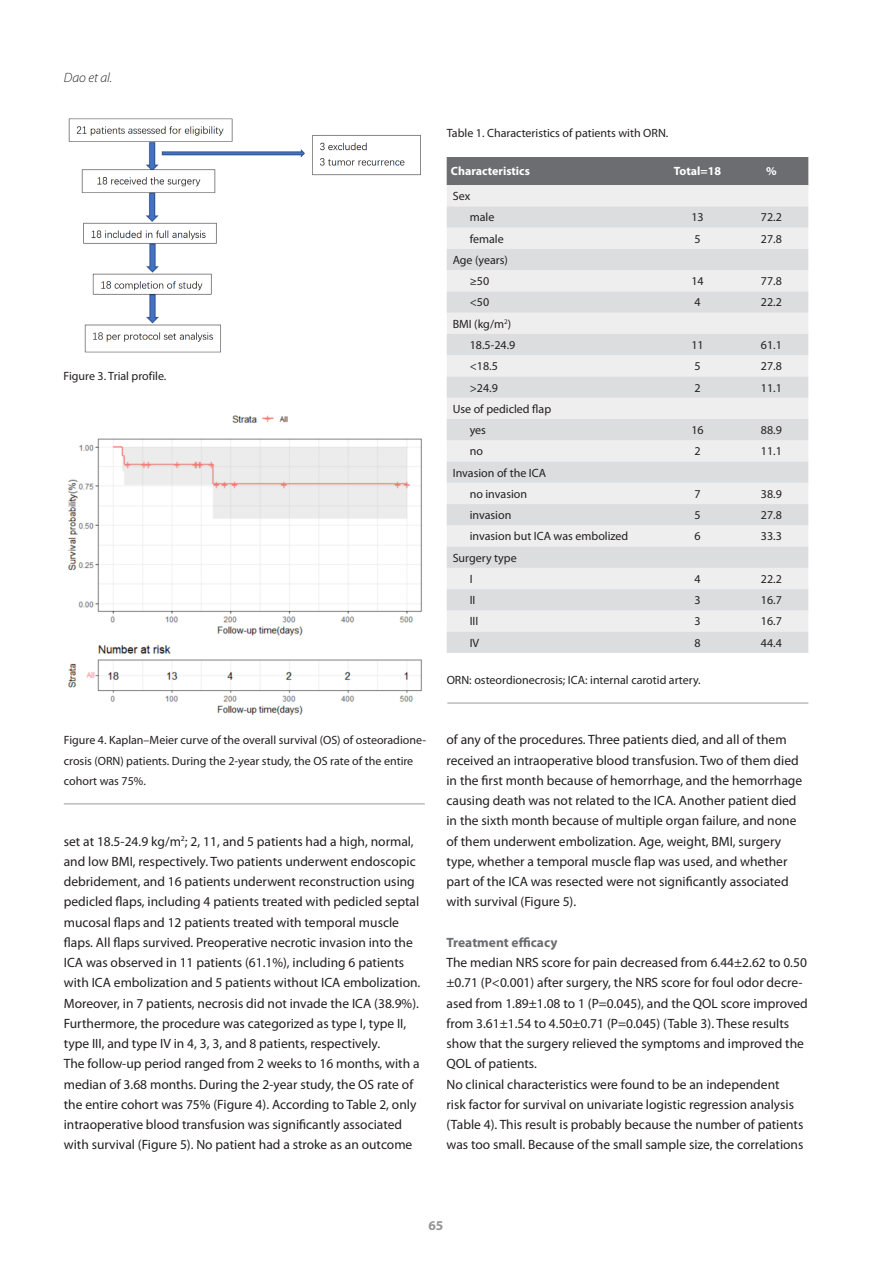
<style>
.page{position:relative;width:893px;height:1263px;background:#fff}
.page>*{position:absolute;margin:0;border:0;box-sizing:border-box;transform-origin:0 0}
.Kopje{font:13.5px/20.2px "Myriad Pro";color:#231f20}
.Kopje-2{font:700 13.5px "Myriad Pro";color:#6c6d70}
.t1{font:italic 300 13.5px "Myriad Pro";color:#231f20}
.t2{font:700 13.5px "Myriad Pro";color:#939598}
.bijschrift{font:12px/20.2px "Myriad Pro";color:#231f20}
.Tabel_Header{font:700 12px "Myriad Pro";color:#fff}
</style>
<div class="page">
<hr style="left:64px;top:803px;width:361px;height:1px;background:#bcbdc0">
<img style="left:68px;top:118px;width:353px;height:235px">
<div style="left:447px;top:157px;width:361px;height:28px;background:#6c6d70"></div>
<div style="left:447px;top:185px;width:361px;height:21px;background:#eeeeef"></div>
<svg style="left:447px;top:206px;width:361px;height:447px;background:#e4e5e6"></svg>
<hr style="left:447px;top:702px;width:361px;height:2px;background:#bcbdc0">
<img style="left:67px;top:415px;width:355px;height:300px">
<p class="t1" style="left:64px;top:70px;width:50px">Dao et al.</p>
<p class="bijschrift" style="left:64px;top:366px;width:104px">Figure 3. Trial profile.</p>
<p class="bijschrift" style="left:64px;top:730px;width:364px">Figure 4. Kaplan–Meier curve of the overall survival (OS) of osteoradione&shy;crosis (ORN) patients. During the 2-year study, the OS rate of the entire cohort was 75%.</p>
<p class="Kopje" style="left:64px;top:831px;width:358px">set at 18.5-24.9 kg/m<sup>2</sup>; 2, 11, and 5 patients had a high, normal, and low BMI, respectively. Two patients underwent endoscopic debridement, and 16 patients underwent reconstruction using pedicled flaps, including 4 patients treated with pedicled septal mucosal flaps and 12 patients treated with temporal muscle flaps. All flaps survived. Preoperative necrotic invasion into the ICA was observed in 11 patients (61.1%), including 6 patients with ICA embolization and 5 patients without ICA embolization.<br>Moreover, in 7 patients, necrosis did not invade the ICA (38.9%).<br>Furthermore, the procedure was categorized as type I, type II, type III, and type IV in 4, 3, 3, and 8 patients, respectively.</p>
<p class="Kopje" style="left:64px;top:1054px;width:357px">The follow-up period ranged from 2 weeks to 16 months, with a median of 3.68 months. During the 2-year study, the OS rate of the entire cohort was 75% (Figure 4). According to Table 2, only intraoperative blood transfusion was significantly associated with survival (Figure 5). No patient had a stroke as an outcome</p>
<p class="bijschrift" style="left:447px;top:123px;width:223px">Table 1. Characteristics of patients with ORN.</p>
<p class="Tabel_Header" style="left:451px;top:164px;width:80px">Characteristics</p>
<p class="Tabel_Header" style="left:674px;top:164px;width:49px">Total=18</p>
<p class="Tabel_Header" style="left:766px;top:164px;width:12px">%</p>
<p class="bijschrift" style="left:453px;top:186px;width:19px">Sex</p>
<p class="bijschrift" style="left:470px;top:207px;width:26px">male</p>
<p class="bijschrift" style="left:691px;top:207px;width:14px">13</p>
<p class="bijschrift" style="left:761px;top:207px;width:22px">72.2</p>
<p class="bijschrift" style="left:470px;top:229px;width:35px">female</p>
<p class="bijschrift" style="left:694px;top:229px;width:8px">5</p>
<p class="bijschrift" style="left:761px;top:229px;width:22px">27.8</p>
<p class="bijschrift" style="left:453px;top:250px;width:57px">Age (years)</p>
<p class="bijschrift" style="left:470px;top:271px;width:21px">≥50</p>
<p class="bijschrift" style="left:691px;top:271px;width:14px">14</p>
<p class="bijschrift" style="left:761px;top:271px;width:22px">77.8</p>
<p class="bijschrift" style="left:470px;top:293px;width:21px">&lt;50</p>
<p class="bijschrift" style="left:694px;top:293px;width:8px">4</p>
<p class="bijschrift" style="left:761px;top:293px;width:22px">22.2</p>
<p class="bijschrift" style="left:453px;top:314px;width:60px">BMI (kg/m<sup>2</sup>)</p>
<p class="bijschrift" style="left:470px;top:335px;width:47px">18.5-24.9</p>
<p class="bijschrift" style="left:691px;top:335px;width:14px">11</p>
<p class="bijschrift" style="left:761px;top:335px;width:22px">61.1</p>
<p class="bijschrift" style="left:470px;top:356px;width:30px">&lt;18.5</p>
<p class="bijschrift" style="left:694px;top:356px;width:8px">5</p>
<p class="bijschrift" style="left:761px;top:356px;width:22px">27.8</p>
<p class="bijschrift" style="left:470px;top:378px;width:30px">&gt;24.9</p>
<p class="bijschrift" style="left:694px;top:378px;width:8px">2</p>
<p class="bijschrift" style="left:761px;top:378px;width:22px">11.1</p>
<p class="bijschrift" style="left:453px;top:399px;width:100px">Use of pedicled flap</p>
<p class="bijschrift" style="left:470px;top:420px;width:18px">yes</p>
<p class="bijschrift" style="left:691px;top:420px;width:14px">16</p>
<p class="bijschrift" style="left:761px;top:420px;width:22px">88.9</p>
<p class="bijschrift" style="left:470px;top:441px;width:15px">no</p>
<p class="bijschrift" style="left:694px;top:441px;width:8px">2</p>
<p class="bijschrift" style="left:761px;top:441px;width:22px">11.1</p>
<p class="bijschrift" style="left:453px;top:463px;width:95px">Invasion of the ICA</p>
<p class="bijschrift" style="left:470px;top:484px;width:59px">no invasion</p>
<p class="bijschrift" style="left:694px;top:484px;width:8px">7</p>
<p class="bijschrift" style="left:761px;top:484px;width:22px">38.9</p>
<p class="bijschrift" style="left:470px;top:505px;width:43px">invasion</p>
<p class="bijschrift" style="left:694px;top:505px;width:8px">5</p>
<p class="bijschrift" style="left:761px;top:505px;width:22px">27.8</p>
<p class="bijschrift" style="left:470px;top:526px;width:160px">invasion but ICA was embolized</p>
<p class="bijschrift" style="left:694px;top:526px;width:8px">6</p>
<p class="bijschrift" style="left:761px;top:526px;width:22px">33.3</p>
<p class="bijschrift" style="left:453px;top:548px;width:66px">Surgery type</p>
<p class="bijschrift" style="left:470px;top:569px;width:4px">I</p>
<p class="bijschrift" style="left:694px;top:569px;width:8px">4</p>
<p class="bijschrift" style="left:761px;top:569px;width:22px">22.2</p>
<p class="bijschrift" style="left:470px;top:590px;width:7px">II</p>
<p class="bijschrift" style="left:694px;top:590px;width:8px">3</p>
<p class="bijschrift" style="left:761px;top:590px;width:22px">16.7</p>
<p class="bijschrift" style="left:470px;top:611px;width:10px">III</p>
<p class="bijschrift" style="left:694px;top:611px;width:8px">3</p>
<p class="bijschrift" style="left:761px;top:611px;width:22px">16.7</p>
<p class="bijschrift" style="left:470px;top:633px;width:11px">IV</p>
<p class="bijschrift" style="left:694px;top:633px;width:8px">8</p>
<p class="bijschrift" style="left:761px;top:633px;width:22px">44.4</p>
<p class="bijschrift" style="left:447px;top:670px;width:256px">ORN: osteordionecrosis; ICA: internal carotid artery.</p>
<p class="Kopje" style="left:446px;top:730px;width:357px">of any of the procedures. Three patients died, and all of them received an intraoperative blood transfusion. Two of them died in the first month because of hemorrhage, and the hemorrhage causing death was not related to the ICA. Another patient died in the sixth month because of multiple organ failure, and none of them underwent embolization. Age, weight, BMI, surgery type, whether a temporal muscle flap was used, and whether part of the ICA was resected were not significantly associated with survival (Figure 5).</p>
<p class="Kopje-2" style="left:446px;top:935px;width:112px">Treatment efficacy</p>
<p class="Kopje" style="left:446px;top:953px;width:363px">The median NRS score for pain decreased from 6.44±2.62 to 0.50 ±0.71 (P&lt;0.001) after surgery, the NRS score for foul odor decre&shy;ased from 1.89±1.08 to 1 (P=0.045), and the QOL score improved from 3.61±1.54 to 4.50±0.71 (P=0.045) (Table 3). These results show that the surgery relieved the symptoms and improved the QOL of patients.</p>
<p class="Kopje" style="left:446px;top:1074px;width:358px">No clinical characteristics were found to be an independent<br>risk factor for survival on univariate logistic regression analysis (Table 4). This result is probably because the number of patients was too small. Because of the small sample size, the correlations</p>
<p class="t2" style="left:428px;top:1218px;width:16px">65</p>
</div>
